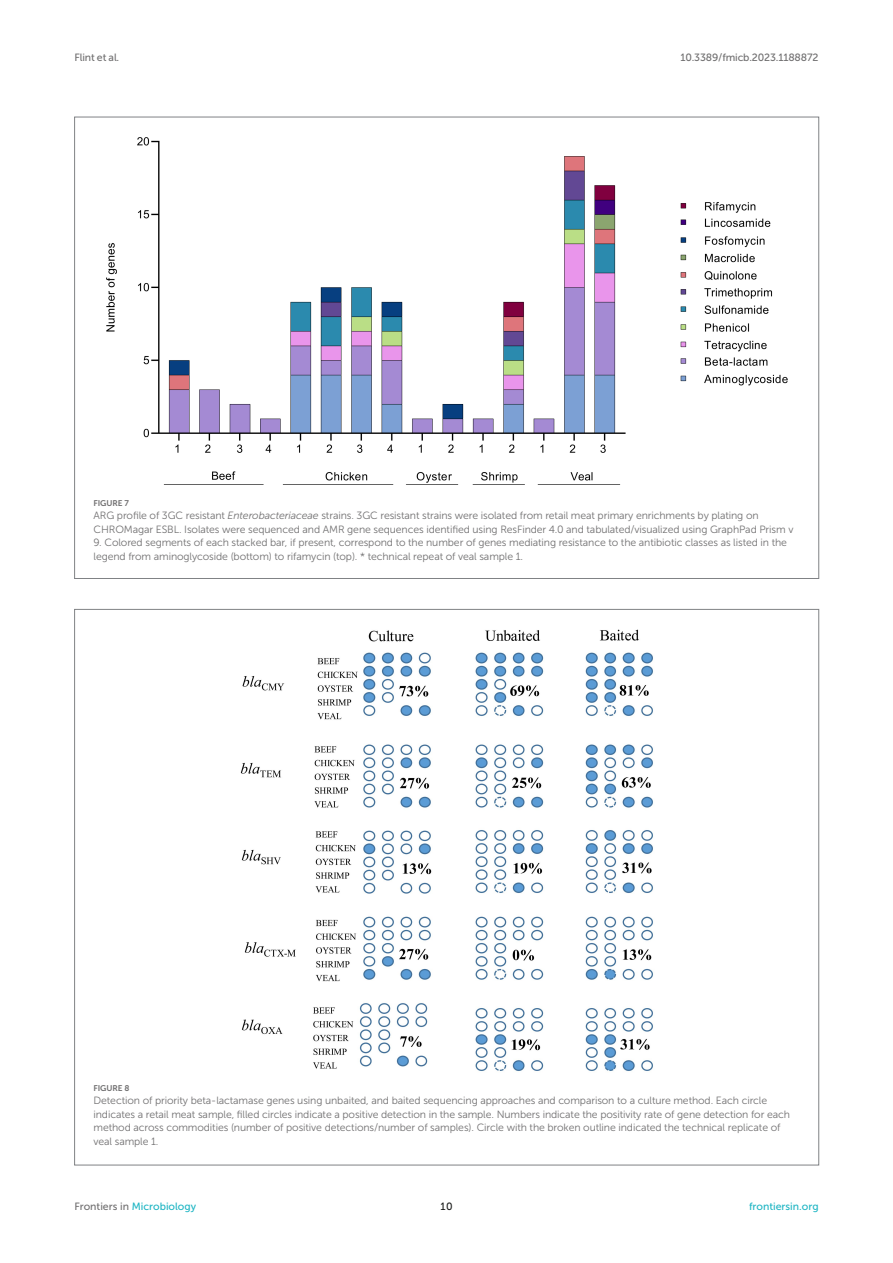
<style>
.page{position:relative;width:893px;height:1263px;background:#fff}
.page>*{position:absolute;margin:0;border:0;box-sizing:border-box;transform-origin:0 0}
.FIG_LEG{font:10.5px/13.5px "Museo Sans 300";letter-spacing:-.01em;color:#706f70}
.t1{font:10.5px "Museo Sans 500";color:#1db5c3}
.t2{font:10.5px "Museo Sans 500";letter-spacing:-.015em;color:#706f70}
.t3{font:10.5px "Museo Sans 500";color:#1b1c1b}
.FIG_HD{font:8.25px "Museo Sans 700";letter-spacing:-.01em;color:#706f70}
.s1{font-style:italic}
.s2{color:#706f70}
</style>
<div class="page">
<img style="left:106px;top:137px;width:682px;height:348px">
<img style="left:240px;top:629px;width:413px;height:442px">
<p class="t2" style="left:74px;top:51px;width:46px">Flint et al.</p>
<p class="t2" style="left:680px;top:51px;width:140px">10.3389/fmicb.2023.1188872</p>
<p class="FIG_HD" style="left:94px;top:498px;width:37px">FIGURE 7</p>
<p class="FIG_LEG" style="left:94px;top:509px;width:701px">ARG profile of 3GC resistant <span class="s1">Enterobacteriaceae</span> strains. 3GC resistant strains were isolated from retail meat primary enrichments by plating on<br>CHROMagar ESBL. Isolates were sequenced and AMR gene sequences identified using ResFinder 4.0 and tabulated/visualized using GraphPad Prism v</p>
<p class="FIG_LEG" style="left:94px;top:536px;width:695px">9. Colored segments of each stacked bar, if present, correspond to the number of genes mediating resistance to the antibiotic classes as listed in the legend from aminoglycoside (bottom) to rifamycin (top). * technical repeat of veal sample 1.</p>
<p class="FIG_HD" style="left:94px;top:1083px;width:37px">FIGURE 8</p>
<p class="FIG_LEG" style="left:94px;top:1094px;width:698px">Detection of priority beta-lactamase genes using unbaited, and baited sequencing approaches and comparison to a culture method. Each circle indicates a retail meat sample, filled circles indicate a positive detection in the sample. Numbers indicate the positivity rate of gene detection for each method across commodities (number of positive detections/number of samples). Circle with the broken outline indicated the technical replicate of veal sample 1.</p>
<p class="t1" style="left:74px;top:1200px;width:123px"><span class="s2">Frontiers in</span> Microbiology</p>
<p class="t3" style="left:440px;top:1200px;width:14px">10</p>
<p class="t1" style="left:749px;top:1200px;width:71px">frontiersin.org</p>
</div>
